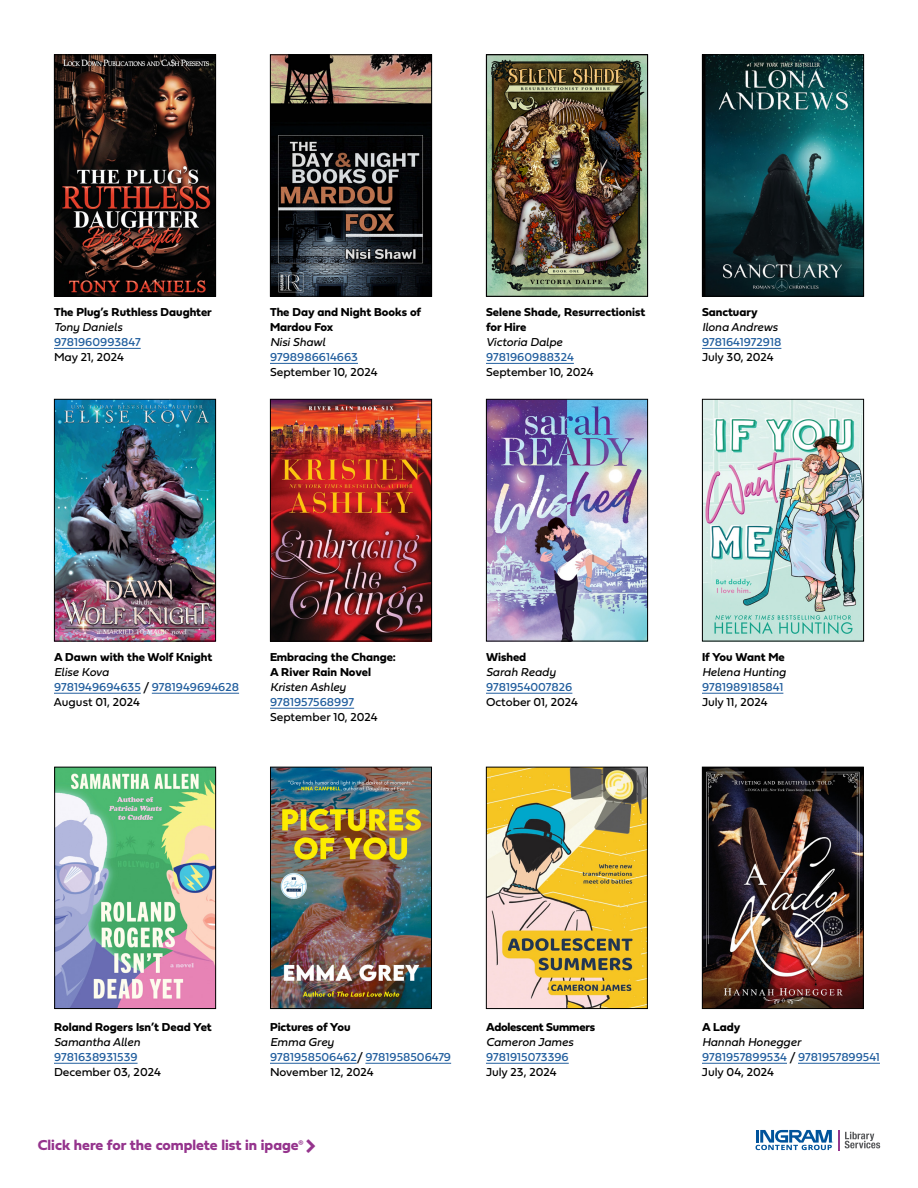
<style>
.page{position:relative;width:918px;height:1188px;background:#fff}
.page>*{position:absolute;margin:0;border:0;box-sizing:border-box;transform-origin:0 0}
.t1{font:15px "Fieldwork Geo Bold";color:#95348d}
.t2{font:12px/15px "Fieldwork Geo Regular";color:#215e9e}
.t3{font:12px/15px "Fieldwork Geo Bold";color:#000}
.t4{font:italic 12px "Fieldwork";color:#000}
.t5{font:12px "Fieldwork Geo Regular";color:#000}
.t6{font:12px "Fieldwork Geo Bold";letter-spacing:-.02em;color:#000}
.s1{color:#000}
</style>
<div class="page">
<svg style="left:756px;top:1130px;width:77px;height:20px"></svg>
<hr style="left:838px;top:1130px;width:2px;height:20px;background:#95368f">
<svg style="left:845px;top:1132px;width:35px;height:16px"></svg>
<hr style="left:54px;top:693px;width:87px;height:1px;background:#215e9e">
<hr style="left:152px;top:693px;width:87px;height:1px;background:#215e9e">
<img style="left:56px;top:401px;width:158px;height:238px">
<div style="left:54px;top:399px;width:162px;height:242px;border:1px solid #000"></div>
<hr style="left:270px;top:708px;width:84px;height:1px;background:#215e9e">
<img style="left:272px;top:401px;width:158px;height:238px">
<div style="left:270px;top:399px;width:162px;height:242px;border:1px solid #000"></div>
<hr style="left:486px;top:693px;width:86px;height:1px;background:#215e9e">
<img style="left:488px;top:401px;width:158px;height:238px">
<div style="left:486px;top:399px;width:162px;height:242px;border:1px solid #000"></div>
<hr style="left:702px;top:693px;width:81px;height:1px;background:#215e9e">
<img style="left:704px;top:401px;width:158px;height:238px">
<div style="left:702px;top:399px;width:162px;height:242px;border:1px solid #000"></div>
<hr style="left:54px;top:348px;width:87px;height:1px;background:#215e9e">
<img style="left:56px;top:56px;width:158px;height:239px">
<div style="left:54px;top:54px;width:162px;height:243px;border:1px solid #000"></div>
<hr style="left:270px;top:363px;width:88px;height:1px;background:#215e9e">
<img style="left:272px;top:56px;width:158px;height:239px">
<div style="left:270px;top:54px;width:162px;height:243px;border:1px solid #000"></div>
<hr style="left:486px;top:363px;width:88px;height:1px;background:#215e9e">
<img style="left:488px;top:56px;width:158px;height:239px">
<div style="left:486px;top:54px;width:162px;height:243px;border:1px solid #000"></div>
<hr style="left:702px;top:348px;width:79px;height:1px;background:#215e9e">
<img style="left:704px;top:56px;width:158px;height:239px">
<div style="left:702px;top:54px;width:162px;height:243px;border:1px solid #000"></div>
<hr style="left:54px;top:1063px;width:84px;height:1px;background:#215e9e">
<img style="left:56px;top:769px;width:158px;height:238px">
<div style="left:54px;top:767px;width:162px;height:242px;border:1px solid #000"></div>
<hr style="left:486px;top:1063px;width:83px;height:1px;background:#215e9e">
<img style="left:488px;top:769px;width:158px;height:238px">
<div style="left:486px;top:767px;width:162px;height:242px;border:1px solid #000"></div>
<hr style="left:702px;top:1063px;width:85px;height:1px;background:#215e9e">
<hr style="left:798px;top:1063px;width:82px;height:1px;background:#215e9e">
<img style="left:704px;top:769px;width:158px;height:238px">
<div style="left:702px;top:767px;width:162px;height:242px;border:1px solid #000"></div>
<hr style="left:270px;top:1063px;width:87px;height:1px;background:#215e9e">
<hr style="left:365px;top:1063px;width:86px;height:1px;background:#215e9e">
<img style="left:272px;top:769px;width:158px;height:238px">
<div style="left:270px;top:767px;width:162px;height:242px;border:1px solid #000"></div>
<p class="t3" style="left:54px;top:304px;width:159px">The Plug’s Ruthless Daughter</p>
<p class="t4" style="left:54px;top:318px;width:70px">Tony Daniels</p>
<p class="t2" style="left:54px;top:334px;width:88px">9781960993847</p>
<p class="t5" style="left:54px;top:348px;width:72px">May 21, 2024</p>
<p class="t3" style="left:270px;top:304px;width:153px">The Day and Night Books of<br>Mardou Fox</p>
<p class="t4" style="left:270px;top:333px;width:57px">Nisi Shawl</p>
<p class="t2" style="left:270px;top:349px;width:89px">9798986614663</p>
<p class="t5" style="left:270px;top:363px;width:109px">September 10, 2024</p>
<p class="t3" style="left:486px;top:304px;width:161px">Selene Shade, Resurrectionist for Hire</p>
<p class="t4" style="left:486px;top:333px;width:78px">Victoria Dalpe</p>
<p class="t2" style="left:486px;top:349px;width:89px">9781960988324</p>
<p class="t5" style="left:486px;top:363px;width:109px">September 10, 2024</p>
<p class="t3" style="left:702px;top:304px;width:57px">Sanctuary</p>
<p class="t4" style="left:702px;top:318px;width:77px">Ilona Andrews</p>
<p class="t2" style="left:702px;top:334px;width:81px">9781641972918</p>
<p class="t5" style="left:702px;top:348px;width:73px">July 30, 2024</p>
<p class="t3" style="left:54px;top:649px;width:160px">A Dawn with the Wolf Knight</p>
<p class="t4" style="left:54px;top:663px;width:56px">Elise Kova</p>
<p class="t2" style="left:54px;top:679px;width:187px">9781949694635 <span class="s1">/</span> 9781949694628<br><span class="s1">August 01, 2024</span></p>
<p class="t3" style="left:270px;top:649px;width:127px">Embracing the Change:<br>A River Rain Novel</p>
<p class="t4" style="left:270px;top:678px;width:78px">Kristen Ashley</p>
<p class="t2" style="left:270px;top:694px;width:86px">9781957568997</p>
<p class="t5" style="left:270px;top:708px;width:109px">September 10, 2024</p>
<p class="t3" style="left:486px;top:649px;width:42px">Wished</p>
<p class="t4" style="left:486px;top:663px;width:71px">Sarah Ready</p>
<p class="t2" style="left:486px;top:679px;width:88px">9781954007826</p>
<p class="t5" style="left:486px;top:693px;width:94px">October 01, 2024</p>
<p class="t3" style="left:702px;top:649px;width:84px">If You Want Me</p>
<p class="t4" style="left:702px;top:663px;width:85px">Helena Hunting</p>
<p class="t2" style="left:702px;top:679px;width:83px">9781989185841</p>
<p class="t5" style="left:702px;top:693px;width:67px">July 11, 2024</p>
<p class="t3" style="left:54px;top:1019px;width:159px">Roland Rogers Isn’t Dead Yet</p>
<p class="t4" style="left:54px;top:1033px;width:88px">Samantha Allen</p>
<p class="t2" style="left:54px;top:1049px;width:85px">9781638931539</p>
<p class="t5" style="left:54px;top:1063px;width:108px">December 03, 2024</p>
<p class="t3" style="left:270px;top:1019px;width:82px">Pictures of You</p>
<p class="t4" style="left:270px;top:1033px;width:65px">Emma Grey</p>
<p class="t2" style="left:270px;top:1049px;width:183px">9781958506462<span class="s1">/</span> 9781958506479<br><span class="s1">November 12, 2024</span></p>
<p class="t1" style="left:38px;top:1133px;width:267px">Click here for the complete list in ipage<sup>®</sup></p>
<p class="t6" style="left:486px;top:1018px;width:111px">Adolescent Summers</p>
<p class="t4" style="left:486px;top:1033px;width:89px">Cameron James</p>
<p class="t2" style="left:486px;top:1049px;width:84px">9781915073396</p>
<p class="t5" style="left:486px;top:1063px;width:72px">July 23, 2024</p>
<p class="t3" style="left:702px;top:1019px;width:40px">A Lady</p>
<p class="t4" style="left:702px;top:1033px;width:100px">Hannah Honegger</p>
<p class="t2" style="left:702px;top:1049px;width:179px">9781957899534 <span class="s1">/</span> 9781957899541<br><span class="s1">July 04, 2024</span></p>
</div>
